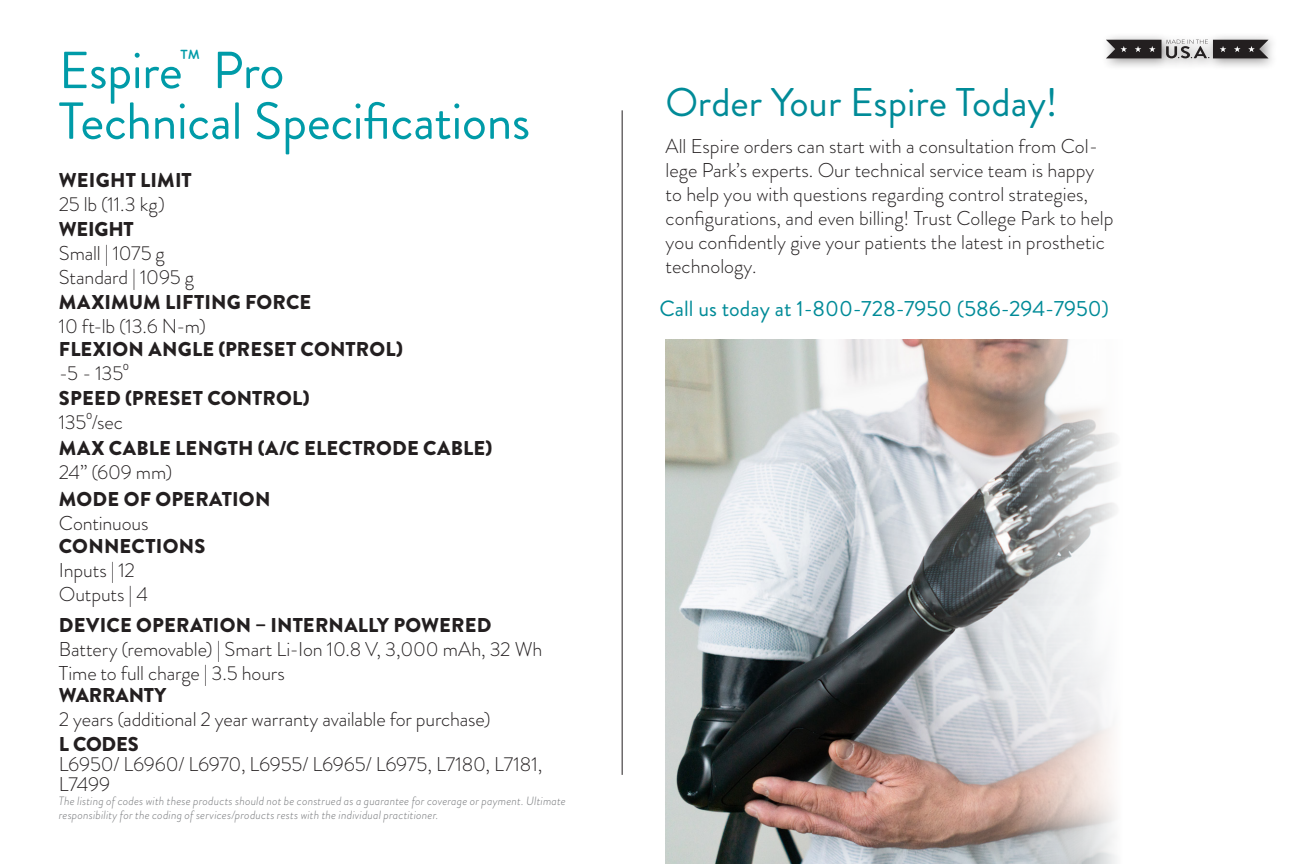
<style>
.page{position:relative;width:1296px;height:864px;background:#fff}
.page>*{position:absolute;margin:0;border:0;box-sizing:border-box;transform-origin:0 0}
.Head-A{font:52px "Brandon Grotesque";letter-spacing:-.01em;color:#009ba8}
.t1{font:40px "Brandon Grotesque";color:#008b98}
.t2{font:22px "Brandon Grotesque";color:#008b98}
.t3{font:300 20px/24px "Brandon Grotesque";color:#231f20}
.t4{font:900 20px "Brandon Grotesque";letter-spacing:.01em;color:#231f20}
.t5{font:900 20px "Brandon Grotesque";letter-spacing:-.01em;color:#231f20}
.t6{font:italic 300 12px/14px "Brandon Grotesque";letter-spacing:.01em;color:#76787b}
</style>
<div class="page">
<div style="left:1100px;top:32px;width:179px;height:39px;background:#231f20;opacity:.5"></div>
<svg style="left:1106px;top:40px;width:163px;height:18px;background:#636061"></svg>
<hr style="left:622px;top:110px;width:1px;height:665px;background:#231f20">
<img style="left:666px;top:339px;width:451px;height:524px">
<p class="Head-A" style="left:59px;top:34px;width:227px">Espire<sup>™</sup> Pro</p>
<p class="Head-A" style="left:59px;top:85px;width:473px">Technical Specifications</p>
<p class="t4" style="left:59px;top:166px;width:134px">WEIGHT LIMIT</p>
<p class="t3" style="left:59px;top:192px;width:108px">25 lb (11.3 kg)</p>
<p class="t4" style="left:59px;top:215px;width:76px">WEIGHT</p>
<p class="t3" style="left:59px;top:241px;width:107px">Small | 1075 g</p>
<p class="t3" style="left:59px;top:265px;width:137px">Standard | 1095 g</p>
<p class="t4" style="left:59px;top:288px;width:254px">MAXIMUM LIFTING FORCE</p>
<p class="t3" style="left:59px;top:314px;width:149px">10 ft-lb (13.6 N-m)</p>
<p class="t4" style="left:59px;top:335px;width:346px">FLEXION ANGLE (PRESET CONTROL)</p>
<p class="t3" style="left:59px;top:362px;width:72px">-5 - 135⁰</p>
<p class="t4" style="left:59px;top:384px;width:252px">SPEED (PRESET CONTROL)</p>
<p class="t3" style="left:59px;top:411px;width:66px">135⁰/sec</p>
<p class="t4" style="left:59px;top:434px;width:435px">MAX CABLE LENGTH (A/C ELECTRODE CABLE)</p>
<p class="t3" style="left:59px;top:460px;width:115px">24” (609 mm)</p>
<p class="t4" style="left:59px;top:485px;width:213px">MODE OF OPERATION</p>
<p class="t3" style="left:59px;top:511px;width:91px">Continuous</p>
<p class="t4" style="left:59px;top:532px;width:148px">CONNECTIONS</p>
<p class="t3" style="left:59px;top:558px;width:78px">Inputs | 12</p>
<p class="t3" style="left:59px;top:582px;width:91px">Outputs | 4</p>
<p class="t4" style="left:59px;top:611px;width:434px">DEVICE OPERATION – INTERNALLY POWERED</p>
<p class="t3" style="left:59px;top:637px;width:485px">Battery (removable) | Smart Li-Ion 10.8 V, 3,000 mAh, 32 Wh</p>
<p class="t3" style="left:59px;top:661px;width:228px">Time to full charge | 3.5 hours</p>
<p class="t5" style="left:59px;top:681px;width:109px">WARRANTY</p>
<p class="t3" style="left:59px;top:707px;width:433px">2 years (additional 2 year warranty available for purchase)</p>
<p class="t4" style="left:59px;top:730px;width:82px">L CODES</p>
<p class="t3" style="left:59px;top:754px;width:485px;line-height:20px">L6950/ L6960/ L6970, L6955/ L6965/ L6975, L7180, L7181,<br>L7499</p>
<p class="t6" style="left:59px;top:794px;width:509px">The listing of codes with these products should not be construed as a guarantee for coverage or payment. Ultimate responsibility for the coding of services/products rests with the individual practitioner.</p>
<p class="t1" style="left:666px;top:75px;width:394px">Order Your Espire Today!</p>
<p class="t3" style="left:666px;top:134px;width:449px">All Espire orders can start with a consultation from Col&shy;lege Park’s experts. Our technical service team is happy to help you with questions regarding control strategies, configurations, and even billing! Trust College Park to help you confidently give your patients the latest in prosthetic technology.</p>
<p class="t2" style="left:660px;top:293px;width:451px">Call us today at 1-800-728-7950 (586-294-7950)</p>
</div>
